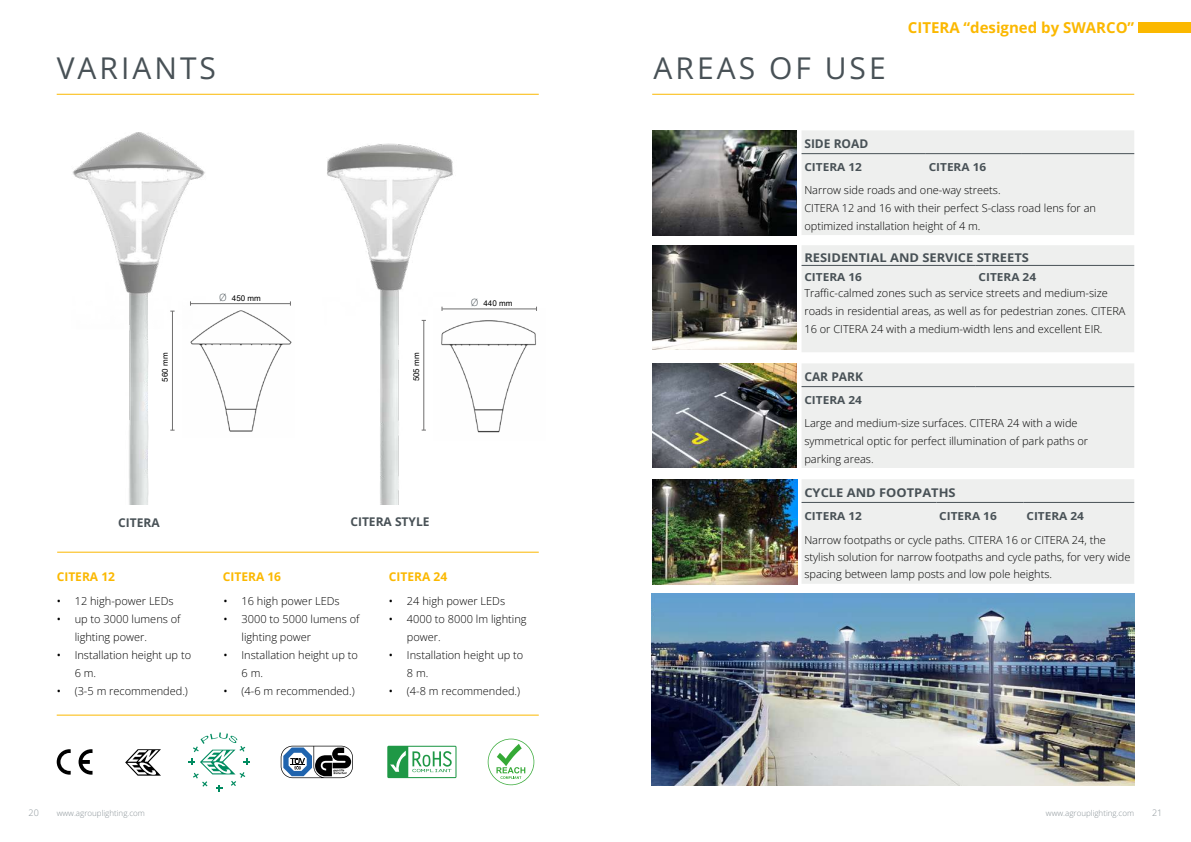
<style>
.page{position:relative;width:1191px;height:842px;background:#fff}
.page>*{position:absolute;margin:0;border:0;box-sizing:border-box;transform-origin:0 0}
.t1{font:30px "Open Sans";letter-spacing:.1em;color:#485156}
.t2{font:700 15px "Open Sans";color:#fbb800}
.t3{font:700 12px "Open Sans";color:#485156;scale:1.08 1}
.t4{font:700 12px "Open Sans";color:#485156}
.t5{font:700 12px "Open Sans";color:#fbb800}
.t6{font:300 11px/18px "Open Sans";color:#000}
.t7{font:700 11px "Open Sans";color:#485156;scale:1.08 1}
.t8{font:300 9px "Open Sans";color:#899297}
.t9{font:300 8px "Open Sans";color:#899297}
.t10{font:8px "Arial Unicode MS";color:#000}
.s1{font-family:"Open Sans";font-weight:300;font-size:10px;color:#485156}
.s2{font-weight:400}
</style>
<div class="page">
<img style="left:652px;top:363px;width:144px;height:105px">
<img style="left:652px;top:479px;width:145px;height:106px">
<img style="left:652px;top:130px;width:144px;height:105px">
<img style="left:651px;top:593px;width:483px;height:192px">
<img style="left:652px;top:245px;width:144px;height:105px">
<hr style="left:57px;top:715px;width:482px;height:1px;background:#fbb800">
<hr style="left:57px;top:552px;width:482px;height:1px;background:#fbb800">
<hr style="left:57px;top:94px;width:482px;height:1px;background:#fbb800">
<hr style="left:652px;top:94px;width:482px;height:1px;background:#fbb800">
<svg style="left:57px;top:749px;width:14px;height:26px"></svg>
<svg style="left:79px;top:749px;width:13px;height:26px"></svg>
<svg style="left:281px;top:746px;width:72px;height:32px"></svg>
<svg style="left:488px;top:738px;width:46px;height:47px"></svg>
<svg style="left:189px;top:732px;width:60px;height:59px"></svg>
<svg style="left:387px;top:746px;width:69px;height:32px"></svg>
<svg style="left:125px;top:749px;width:36px;height:27px"></svg>
<img style="left:72px;top:132px;width:133px;height:372px">
<img style="left:327px;top:143px;width:126px;height:361px">
<img style="left:183px;top:303px;width:109px;height:135px">
<hr style="left:191px;top:303px;width:99px;height:1px;background:#706f6f">
<hr style="left:172px;top:311px;width:1px;height:119px;background:#706f6f">
<img style="left:433px;top:308px;width:103px;height:132px">
<hr style="left:442px;top:309px;width:94px;height:1px;background:#706f6f">
<hr style="left:423px;top:320px;width:1px;height:110px;background:#706f6f">
<div style="left:1138px;top:22px;width:53px;height:11px;background:#fbb800"></div>
<div style="left:801px;top:130px;width:333px;height:105px;background:#eeefee"></div>
<hr style="left:801px;top:153px;width:125px;height:1px;background:#485156">
<hr style="left:926px;top:153px;width:95px;height:1px;background:#485156">
<hr style="left:1021px;top:153px;width:113px;height:1px;background:#485156">
<div style="left:801px;top:245px;width:333px;height:107px;background:#eeefee"></div>
<hr style="left:801px;top:265px;width:174px;height:1px;background:#485156">
<hr style="left:975px;top:265px;width:159px;height:1px;background:#485156">
<div style="left:801px;top:363px;width:333px;height:105px;background:#eeefee"></div>
<hr style="left:801px;top:386px;width:174px;height:1px;background:#485156">
<hr style="left:975px;top:386px;width:159px;height:1px;background:#485156">
<div style="left:801px;top:479px;width:333px;height:105px;background:#eeefee"></div>
<hr style="left:801px;top:502px;width:135px;height:1px;background:#485156">
<hr style="left:936px;top:502px;width:87px;height:1px;background:#485156">
<hr style="left:1023px;top:502px;width:111px;height:1px;background:#485156">
<h1 class="t1" style="left:57px;top:48px;width:161px">VARIANTS</h1>
<h1 class="t1" style="left:653px;top:48px;width:233px">AREAS OF USE</h1>
<h2 class="t2" style="left:908px;top:17px;width:228px">CITERA “designed by SWARCO”</h2>
<p class="t10" style="left:159px;top:381px;width:30px;rotate:-90deg">560 mm</p>
<p class="t10" style="left:219px;top:292px;width:43px"><span class="s1">Ø</span> 450 mm</p>
<p class="t10" style="left:410px;top:381px;width:30px;rotate:-90deg">505 mm</p>
<p class="t10" style="left:470px;top:298px;width:43px"><span class="s1">Ø</span> 440 mm</p>
<p class="t4" style="left:118px;top:514px;width:43px">CITERA</p>
<p class="t4" style="left:350px;top:513px;width:81px">CITERA STYLE</p>
<p class="t5" style="left:57px;top:568px;width:60px">CITERA 12</p>
<p class="t5" style="left:223px;top:568px;width:60px">CITERA 16</p>
<p class="t5" style="left:389px;top:568px;width:60px">CITERA 24</p>
<p class="t6" style="left:57px;top:592px;width:118px"><span class="s2">•</span> 12 high-power LEDs</p>
<p class="t6" style="left:75px;top:610px;width:107px;text-indent:-18px"><span class="s2">•</span> up to 3000 lumens of lighting power.</p>
<p class="t6" style="left:75px;top:646px;width:118px;text-indent:-18px"><span class="s2">•</span> Installation height up to<br>6 m.</p>
<p class="t6" style="left:57px;top:682px;width:133px"><span class="s2">•</span> (3-5 m recommended.)</p>
<p class="t6" style="left:223px;top:592px;width:118px"><span class="s2">•</span> 16 high power LEDs</p>
<p class="t6" style="left:241px;top:610px;width:119px;text-indent:-18px"><span class="s2">•</span> 3000 to 5000 lumens of lighting power</p>
<p class="t6" style="left:241px;top:646px;width:118px;text-indent:-18px"><span class="s2">•</span> Installation height up to<br>6 m.</p>
<p class="t6" style="left:223px;top:682px;width:133px"><span class="s2">•</span> (4-6 m recommended.)</p>
<p class="t6" style="left:389px;top:592px;width:118px"><span class="s2">•</span> 24 high power LEDs</p>
<p class="t6" style="left:407px;top:610px;width:121px;text-indent:-18px"><span class="s2">•</span> 4000 to 8000 lm lighting power.</p>
<p class="t6" style="left:407px;top:646px;width:118px;text-indent:-18px"><span class="s2">•</span> Installation height up to<br>8 m.</p>
<p class="t6" style="left:389px;top:682px;width:133px"><span class="s2">•</span> (4-8 m recommended.)</p>
<p class="t4" style="left:804px;top:136px;width:65px">SIDE ROAD</p>
<p class="t7" style="left:804px;top:160px;width:55px">CITERA 12</p>
<p class="t7" style="left:928px;top:160px;width:55px">CITERA 16</p>
<p class="t6" style="left:804px;top:181px;width:293px">Narrow side roads and one-way streets.<br>CITERA 12 and 16 with their perfect S-class road lens for an optimized installation height of 4 m.</p>
<p class="t3" style="left:804px;top:249px;width:209px">RESIDENTIAL AND SERVICE STREETS</p>
<p class="t7" style="left:804px;top:270px;width:55px">CITERA 16</p>
<p class="t7" style="left:978px;top:270px;width:55px">CITERA 24</p>
<p class="t6" style="left:804px;top:284px;width:323px">Traffic-calmed zones such as service streets and medium-size roads in residential areas, as well as for pedestrian zones. CITERA<br>16 or CITERA 24 with a medium-width lens and excellent EIR.</p>
<p class="t4" style="left:804px;top:369px;width:60px">CAR PARK</p>
<p class="t7" style="left:804px;top:393px;width:55px">CITERA 24</p>
<p class="t6" style="left:804px;top:413px;width:285px">Large and medium-size surfaces. CITERA 24 with a wide symmetrical optic for perfect illumination of park paths or parking areas.</p>
<p class="t3" style="left:804px;top:484px;width:142px">CYCLE AND FOOTPATHS</p>
<p class="t7" style="left:804px;top:508px;width:55px">CITERA 12</p>
<p class="t7" style="left:939px;top:508px;width:55px">CITERA 16</p>
<p class="t7" style="left:1026px;top:508px;width:55px">CITERA 24</p>
<p class="t6" style="left:804px;top:531px;width:327px;line-height:17px">Narrow footpaths or cycle paths. CITERA 16 or CITERA 24, the stylish solution for narrow footpaths and cycle paths, for very wide spacing between lamp posts and low pole heights.</p>
<p class="t8" style="left:29px;top:807px;width:12px">20</p>
<p class="t9" style="left:57px;top:808px;width:90px">www.agrouplighting.com</p>
<p class="t9" style="left:1046px;top:808px;width:90px">www.agrouplighting.com</p>
<p class="t8" style="left:1152px;top:807px;width:12px">21</p>
</div>
